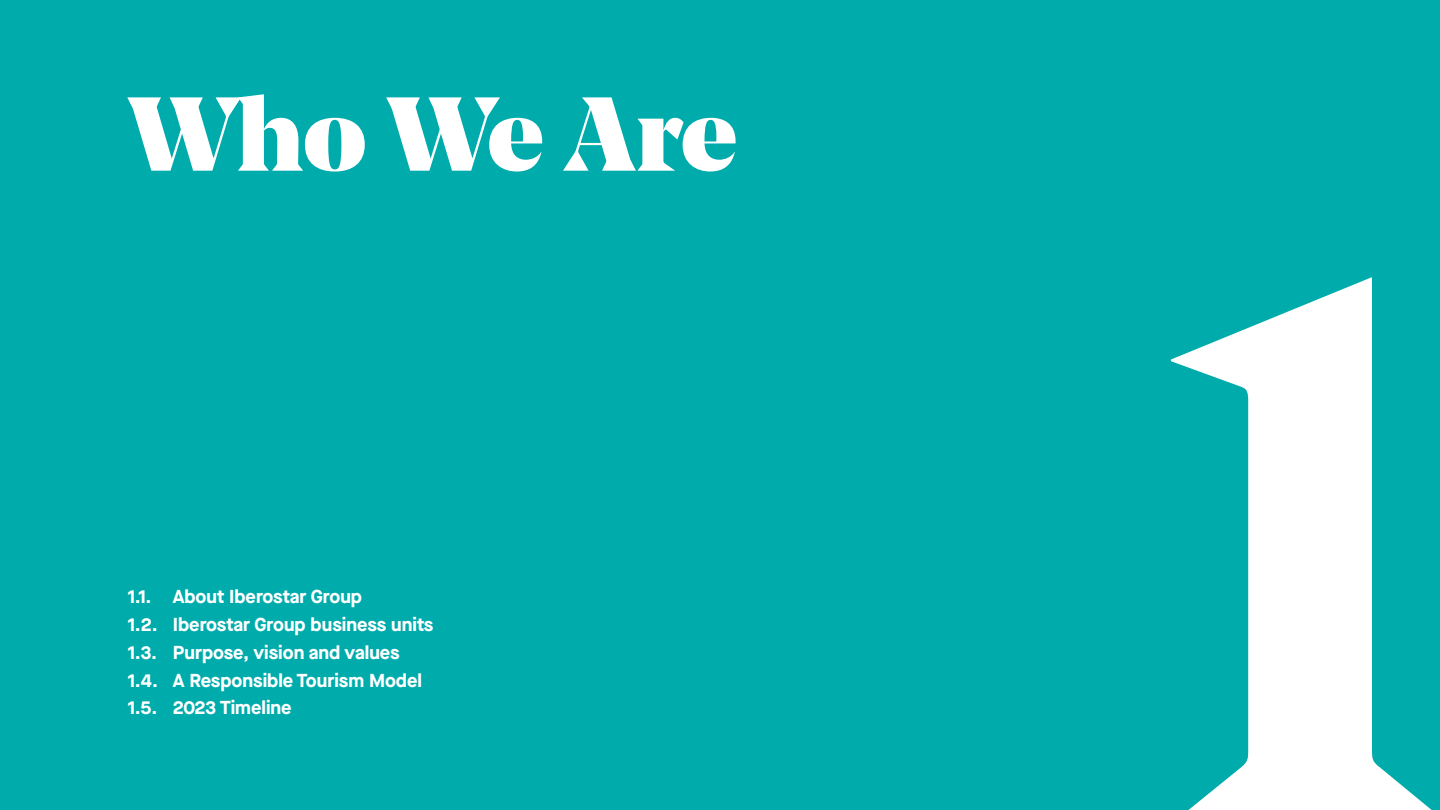
<style>
.page{position:relative;width:1440px;height:810px;background:#00abac}
.page>*{position:absolute;margin:0;border:0;box-sizing:border-box;transform-origin:0 0}
.t1{font:700 750px "Noe Display";color:#fff}
.t2{font:900 104.25px "Noe Display";color:#fff}
.t3{font:700 18.75px/27.8px "Maison Neue";color:#fff}
</style>
<div class="page">
<h2 class="t2" style="left:128px;top:66px;width:611px">Who We Are</h2>
<p class="t3" style="left:128px;top:582px;width:307px">1.1. About Iberostar Group<br>1.2. Iberostar Group business units<br>1.3. Purpose, vision and values<br>1.4. A Responsible Tourism Model<br>1.5. 2023 Timeline</p>
<h1 class="t1" style="left:1149px;top:73px;width:306px">1</h1>
</div>
